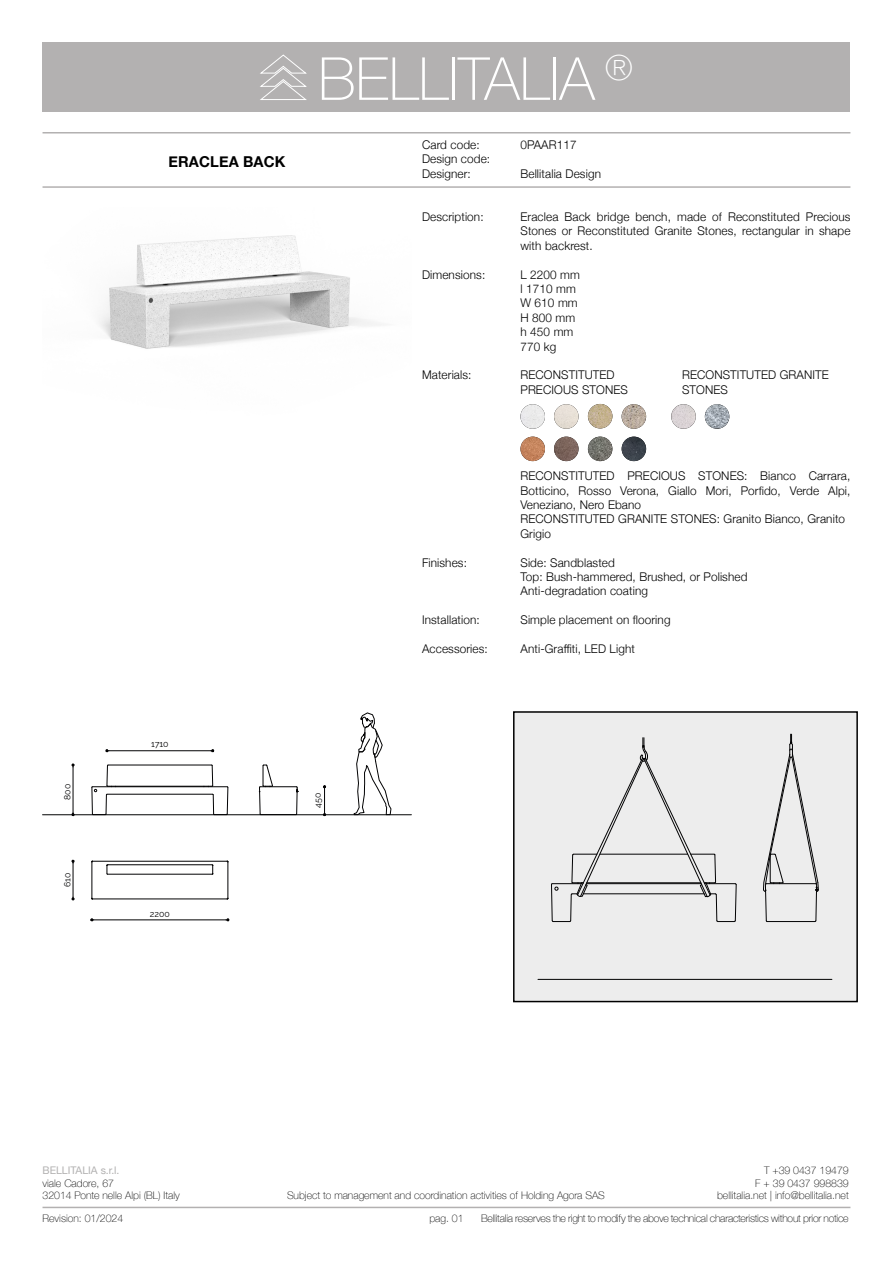
<style>
.page{position:relative;width:893px;height:1263px;background:#fff}
.page>*{position:absolute;margin:0;border:0;box-sizing:border-box;transform-origin:0 0}
.t1{font:100 59.4px "Helvetica Neue";color:#fff}
.t2{font:700 15px "Helvetica Neue";letter-spacing:.01em;color:#000}
.t3{font:300 12px/14.4px "Helvetica Neue";letter-spacing:.01em;color:#000}
.t4{font:100 10.5px/12.6px "Helvetica Neue";color:#000;text-align:right}
.t5{font:100 10.5px "Helvetica Neue";letter-spacing:-.02em;color:#000}
.t6{font:10.5px "Helvetica Neue";color:#b2b1b1}
.t7{font:8.7px "Raleway";color:#020203}
</style>
<div class="page">
<div style="left:43px;top:42px;width:807px;height:69px;background:#b3b1b1"></div>
<svg style="left:260px;top:54px;width:47px;height:46px"></svg>
<img style="left:99px;top:235px;width:283px;height:114px">
<hr style="left:43px;top:132px;width:807px;height:1px;background:#b3b1b1">
<hr style="left:43px;top:186px;width:807px;height:2px;background:#b3b1b1">
<img style="left:622px;top:437px;width:24px;height:24px;border-radius:12px">
<img style="left:520px;top:437px;width:25px;height:24px;border-radius:12px">
<img style="left:554px;top:437px;width:24px;height:24px;border-radius:12px">
<img style="left:588px;top:437px;width:24px;height:24px;border-radius:12px">
<img style="left:622px;top:404px;width:24px;height:25px;border-radius:12px">
<img style="left:520px;top:404px;width:25px;height:25px;border-radius:12px">
<img style="left:554px;top:404px;width:24px;height:25px;border-radius:12px">
<img style="left:588px;top:404px;width:24px;height:24px;border-radius:12px">
<img style="left:671px;top:404px;width:25px;height:25px;border-radius:12px">
<img style="left:705px;top:404px;width:24px;height:24px">
<hr style="left:43px;top:814px;width:368px;height:1px;background:#010202">
<hr style="left:260px;top:786px;width:37px;height:1px;background:#020203">
<svg style="left:259px;top:765px;width:14px;height:50px"></svg>
<hr style="left:261px;top:814px;width:35px;height:1px;background:#020203">
<svg style="left:296px;top:786px;width:2px;height:29px"></svg>
<hr style="left:108px;top:765px;width:104px;height:1px;background:#020203">
<hr style="left:92px;top:786px;width:135px;height:1px;background:#020203">
<hr style="left:107px;top:794px;width:106px;height:1px;background:#020203">
<svg style="left:204px;top:765px;width:24px;height:50px"></svg>
<svg style="left:92px;top:765px;width:24px;height:50px"></svg>
<hr style="left:107px;top:874px;width:105px;height:1px;background:#020203">
<hr style="left:92px;top:861px;width:135px;height:1px;background:#020203">
<hr style="left:92px;top:862px;width:1px;height:36px;background:#020203">
<hr style="left:228px;top:862px;width:1px;height:36px;background:#020203">
<hr style="left:92px;top:899px;width:135px;height:1px;background:#020203">
<hr style="left:108px;top:864px;width:104px;height:1px;background:#020203">
<svg style="left:106px;top:864px;width:2px;height:10px"></svg>
<hr style="left:73px;top:767px;width:1px;height:46px;background:#020203">
<hr style="left:94px;top:920px;width:132px;height:1px;background:#020203">
<hr style="left:73px;top:863px;width:1px;height:34px;background:#020203">
<svg style="left:354px;top:712px;width:37px;height:103px"></svg>
<hr style="left:109px;top:750px;width:102px;height:1px;background:#020203">
<svg style="left:323px;top:785px;width:3px;height:31px"></svg>
<div style="left:514px;top:712px;width:343px;height:289px;background:#ededed"></div>
<div style="left:513px;top:711px;width:345px;height:291px;border:2px solid #000"></div>
<hr style="left:538px;top:979px;width:294px;height:1px;background:#010202">
<svg style="left:551px;top:738px;width:186px;height:184px"></svg>
<svg style="left:763px;top:734px;width:56px;height:188px"></svg>
<hr style="left:43px;top:1207px;width:807px;height:1px;background:#b3b1b1">
<p class="t7" style="left:62px;top:800px;width:17px;rotate:-90deg">800</p>
<p class="t7" style="left:62px;top:887px;width:16px;rotate:-90deg">610</p>
<p class="t2" style="left:168px;top:150px;width:119px">ERACLEA BACK</p>
<h1 class="t1" style="left:318px;top:34px;width:316px">BELLITALIA <sup>®</sup></h1>
<p class="t3" style="left:422px;top:137px;width:70px">Card code:<br>Design code:<br>Designer:</p>
<p class="t3" style="left:422px;top:209px;width:63px">Description:</p>
<p class="t3" style="left:422px;top:266px;width:65px">Dimensions:</p>
<p class="t3" style="left:422px;top:367px;width:51px">Materials:</p>
<p class="t3" style="left:422px;top:554px;width:46px">Finishes:</p>
<p class="t3" style="left:422px;top:612px;width:59px">Installation:</p>
<p class="t3" style="left:422px;top:641px;width:67px">Accessories:</p>
<p class="t3" style="left:520px;top:137px;width:58px">0PAAR117</p>
<p class="t3" style="left:520px;top:165px;width:82px">Bellitalia Design</p>
<p class="t3" style="left:520px;top:209px;width:331px;text-align:justify">Eraclea Back bridge bench, made of Reconstituted Precious Stones or Reconstituted Granite Stones, rectangular in shape with backrest.</p>
<p class="t3" style="left:520px;top:266px;width:61px">L 2200 mm l 1710 mm<br>W 610 mm<br>H 800 mm h 450 mm<br>770 kg</p>
<p class="t3" style="left:520px;top:367px;width:96px">RECONSTITUTED</p>
<p class="t3" style="left:682px;top:367px;width:148px">RECONSTITUTED GRANITE</p>
<p class="t3" style="left:520px;top:381px;width:109px">PRECIOUS STONES</p>
<p class="t3" style="left:682px;top:381px;width:47px">STONES</p>
<p class="t3" style="left:520px;top:468px;width:331px">RECONSTITUTED PRECIOUS STONES: Bianco Carrara, Botticino, Rosso Verona, Giallo Mori, Porfido, Verde Alpi, Veneziano, Nero Ebano<br>RECONSTITUTED GRANITE STONES: Granito Bianco, Granito Grigio</p>
<p class="t3" style="left:520px;top:554px;width:228px">Side: Sandblasted<br>Top: Bush-hammered, Brushed, or Polished<br>Anti-degradation coating</p>
<p class="t3" style="left:520px;top:612px;width:152px">Simple placement on flooring</p>
<p class="t3" style="left:520px;top:641px;width:116px">Anti-Graffiti, LED Light</p>
<p class="t7" style="left:151px;top:739px;width:19px">1710</p>
<p class="t7" style="left:313px;top:808px;width:16px;rotate:-90deg">450</p>
<p class="t7" style="left:150px;top:909px;width:21px">2200</p>
<p class="t6" style="left:43px;top:1163px;width:79px">BELLITALIA s.r.l.</p>
<p class="t4" style="left:43px;top:1176px;width:139px;text-align:left">viale Cadore, 67<br>32014 Ponte nelle Alpi (BL) Italy</p>
<p class="t4" style="left:287px;top:1189px;width:319px">Subject to management and coordination activities of Holding Agora SAS</p>
<p class="t4" style="left:717px;top:1163px;width:133px">T +39 0437 19479<br>F + 39 0437 998839 bellitalia.net | info@bellitalia.net</p>
<p class="t4" style="left:43px;top:1212px;width:82px">Revision: 01/2024</p>
<p class="t5" style="left:481px;top:1210px;width:369px">Bellitalia reserves the right to modify the above technical characteristics without prior notice</p>
<p class="t4" style="left:429px;top:1212px;width:36px">pag. 01</p>
</div>
